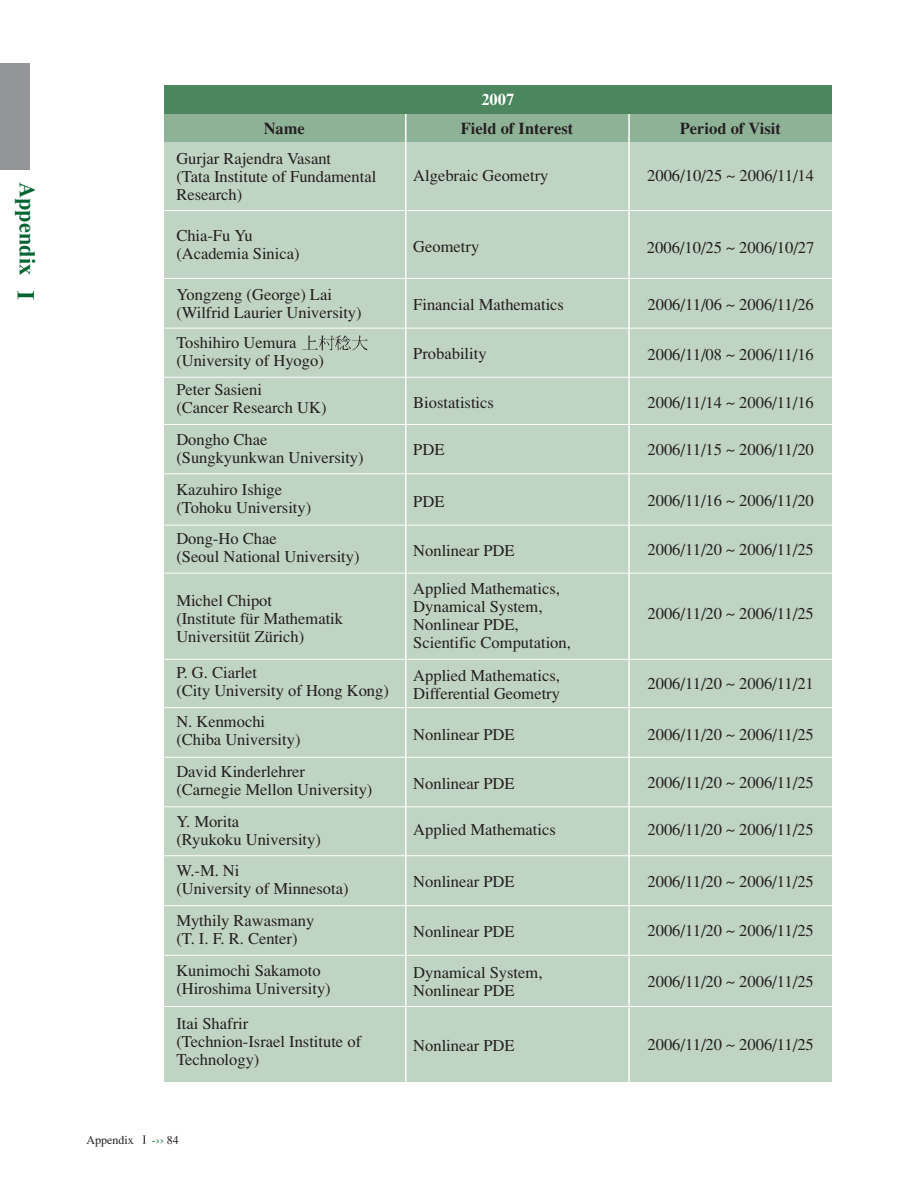
<style>
.page{position:relative;width:918px;height:1188px;background:#fff}
.page>*{position:absolute;margin:0;border:0;box-sizing:border-box;transform-origin:0 0}
.t1{font:700 22.5px "Times";color:#006330}
.t2{font:16.5px/18px "Times";color:#231f20}
.t3{font:700 16.5px "Times";color:#231f20}
.t4{font:700 16.5px "Times";color:#fff}
.t5{font:12px "Times";color:#231f20}
.t6{font:12px "Times";color:#006330}
.s1{color:#231f20}
</style>
<div class="page">
<img style="left:142px;top:1135px;width:4px;height:9px">
<div style="left:0;top:64px;width:30px;height:106px;background:#939598"></div>
<img style="left:17px;top:290px;width:17px;height:10px">
<div style="left:164px;top:85px;width:668px;height:997px;background:#c0d4c3"></div>
<img style="left:302px;top:335px;width:16px;height:15px">
<img style="left:319px;top:335px;width:15px;height:16px">
<img style="left:334px;top:335px;width:17px;height:16px">
<img style="left:352px;top:335px;width:16px;height:16px">
<hr style="left:164px;top:210px;width:669px;height:1px;background:#fff">
<hr style="left:164px;top:278px;width:669px;height:1px;background:#fff">
<hr style="left:164px;top:328px;width:669px;height:1px;background:#fff">
<hr style="left:164px;top:377px;width:669px;height:1px;background:#fff">
<hr style="left:164px;top:424px;width:669px;height:1px;background:#fff">
<hr style="left:164px;top:473px;width:669px;height:1px;background:#fff">
<hr style="left:164px;top:525px;width:669px;height:1px;background:#fff">
<hr style="left:164px;top:659px;width:669px;height:1px;background:#fff">
<hr style="left:164px;top:707px;width:669px;height:1px;background:#fff">
<hr style="left:164px;top:757px;width:669px;height:1px;background:#fff">
<hr style="left:164px;top:806px;width:669px;height:1px;background:#fff">
<hr style="left:164px;top:855px;width:669px;height:1px;background:#fff">
<hr style="left:164px;top:905px;width:669px;height:1px;background:#fff">
<hr style="left:164px;top:955px;width:669px;height:1px;background:#fff">
<hr style="left:164px;top:1006px;width:669px;height:1px;background:#fff">
<hr style="left:164px;top:573px;width:669px;height:1px;background:#fff">
<div style="left:164px;top:113px;width:668px;height:29px;background:#8eb296"></div>
<hr style="left:405px;top:85px;width:1px;height:997px;background:#fff">
<hr style="left:628px;top:85px;width:2px;height:997px;background:#fff">
<div style="left:164px;top:85px;width:668px;height:29px;background:#4b865e"></div>
<h1 class="t1" style="left:36px;top:182px;width:95px;rotate:90deg">Appendix</h1>
<p class="t4" style="left:481px;top:94px;width:34px">2007</p>
<p class="t3" style="left:264px;top:122px;width:43px">Name</p>
<p class="t3" style="left:461px;top:122px;width:114px">Field of Interest</p>
<p class="t3" style="left:680px;top:122px;width:103px">Period of Visit</p>
<p class="t2" style="left:176px;top:151px;width:201px">Gurjar Rajendra Vasant<br>(Tata Institute of Fundamental<br>Research)</p>
<p class="t2" style="left:413px;top:168px;width:137px">Algebraic Geometry</p>
<p class="t2" style="left:647px;top:168px;width:168px">2006/10/25 ~ 2006/11/14</p>
<p class="t2" style="left:176px;top:228px;width:125px">Chia-Fu Yu (Academia Sinica)</p>
<p class="t2" style="left:413px;top:239px;width:67px">Geometry</p>
<p class="t2" style="left:647px;top:240px;width:169px">2006/10/25 ~ 2006/10/27</p>
<p class="t2" style="left:176px;top:287px;width:187px">Yongzeng (George) Lai (Wilfrid Laurier University)</p>
<p class="t2" style="left:413px;top:297px;width:152px">Financial Mathematics</p>
<p class="t2" style="left:648px;top:297px;width:168px">2006/11/06 ~ 2006/11/26</p>
<p class="t2" style="left:176px;top:335px;width:149px">Toshihiro Uemura (University of Hyogo)</p>
<p class="t2" style="left:413px;top:346px;width:75px">Probability</p>
<p class="t2" style="left:648px;top:347px;width:168px">2006/11/08 ~ 2006/11/16</p>
<p class="t2" style="left:176px;top:382px;width:152px">Peter Sasieni<br>(Cancer Research UK)</p>
<p class="t2" style="left:413px;top:395px;width:82px">Biostatistics</p>
<p class="t2" style="left:648px;top:395px;width:168px">2006/11/14 ~ 2006/11/16</p>
<p class="t2" style="left:176px;top:432px;width:189px">Dongho Chae (Sungkyunkwan University)</p>
<p class="t2" style="left:413px;top:442px;width:33px">PDE</p>
<p class="t2" style="left:648px;top:442px;width:168px">2006/11/15 ~ 2006/11/20</p>
<p class="t2" style="left:176px;top:482px;width:136px">Kazuhiro Ishige (Tohoku University)</p>
<p class="t2" style="left:413px;top:494px;width:33px">PDE</p>
<p class="t2" style="left:648px;top:493px;width:168px">2006/11/16 ~ 2006/11/20</p>
<p class="t2" style="left:176px;top:531px;width:185px">Dong-Ho Chae<br>(Seoul National University)</p>
<p class="t2" style="left:413px;top:543px;width:103px">Nonlinear PDE</p>
<p class="t2" style="left:648px;top:542px;width:168px">2006/11/20 ~ 2006/11/25</p>
<p class="t2" style="left:176px;top:593px;width:168px">Michel Chipot<br>(Institute für Mathematik<br>Universitüt Zürich)</p>
<p class="t2" style="left:413px;top:581px;width:159px">Applied Mathematics,<br>Dynamical System,<br>Nonlinear PDE,<br>Scientific Computation,</p>
<p class="t2" style="left:648px;top:606px;width:168px">2006/11/20 ~ 2006/11/25</p>
<p class="t2" style="left:176px;top:665px;width:214px">P. G. Ciarlet<br>(City University of Hong Kong)</p>
<p class="t2" style="left:176px;top:714px;width:126px">N. Kenmochi (Chiba University)</p>
<p class="t2" style="left:413px;top:668px;width:148px">Applied Mathematics,<br>Differential Geometry</p>
<p class="t2" style="left:648px;top:677px;width:168px">2006/11/20 ~ 2006/11/21</p>
<p class="t2" style="left:413px;top:727px;width:103px">Nonlinear PDE</p>
<p class="t2" style="left:648px;top:727px;width:168px">2006/11/20 ~ 2006/11/25</p>
<p class="t2" style="left:176px;top:764px;width:198px">David Kinderlehrer (Carnegie Mellon University)</p>
<p class="t2" style="left:413px;top:776px;width:103px">Nonlinear PDE</p>
<p class="t2" style="left:648px;top:775px;width:168px">2006/11/20 ~ 2006/11/25</p>
<p class="t2" style="left:176px;top:814px;width:146px">Y. Morita<br>(Ryukoku University)</p>
<p class="t2" style="left:413px;top:822px;width:144px">Applied Mathematics</p>
<p class="t2" style="left:648px;top:822px;width:168px">2006/11/20 ~ 2006/11/25</p>
<p class="t2" style="left:176px;top:863px;width:174px">W.-M. Ni<br>(University of Minnesota)</p>
<p class="t2" style="left:413px;top:874px;width:103px">Nonlinear PDE</p>
<p class="t2" style="left:648px;top:874px;width:168px">2006/11/20 ~ 2006/11/25</p>
<p class="t2" style="left:176px;top:913px;width:139px">Mythily Rawasmany (T. I. F. R. Center)</p>
<p class="t2" style="left:413px;top:924px;width:103px">Nonlinear PDE</p>
<p class="t2" style="left:648px;top:923px;width:168px">2006/11/20 ~ 2006/11/25</p>
<p class="t2" style="left:176px;top:963px;width:156px">Kunimochi Sakamoto (Hiroshima University)</p>
<p class="t2" style="left:413px;top:965px;width:131px">Dynamical System,<br>Nonlinear PDE</p>
<p class="t2" style="left:648px;top:974px;width:168px">2006/11/20 ~ 2006/11/25</p>
<p class="t2" style="left:176px;top:1016px;width:186px">Itai Shafrir<br>(Technion-Israel Institute of<br>Technology)</p>
<p class="t5" style="left:87px;top:1136px;width:49px">Appendix</p>
<p class="t6" style="left:152px;top:1136px;width:28px">-›› <span class="s1">84</span></p>
<p class="t2" style="left:413px;top:1038px;width:103px">Nonlinear PDE</p>
<p class="t2" style="left:648px;top:1037px;width:168px">2006/11/20 ~ 2006/11/25</p>
</div>
